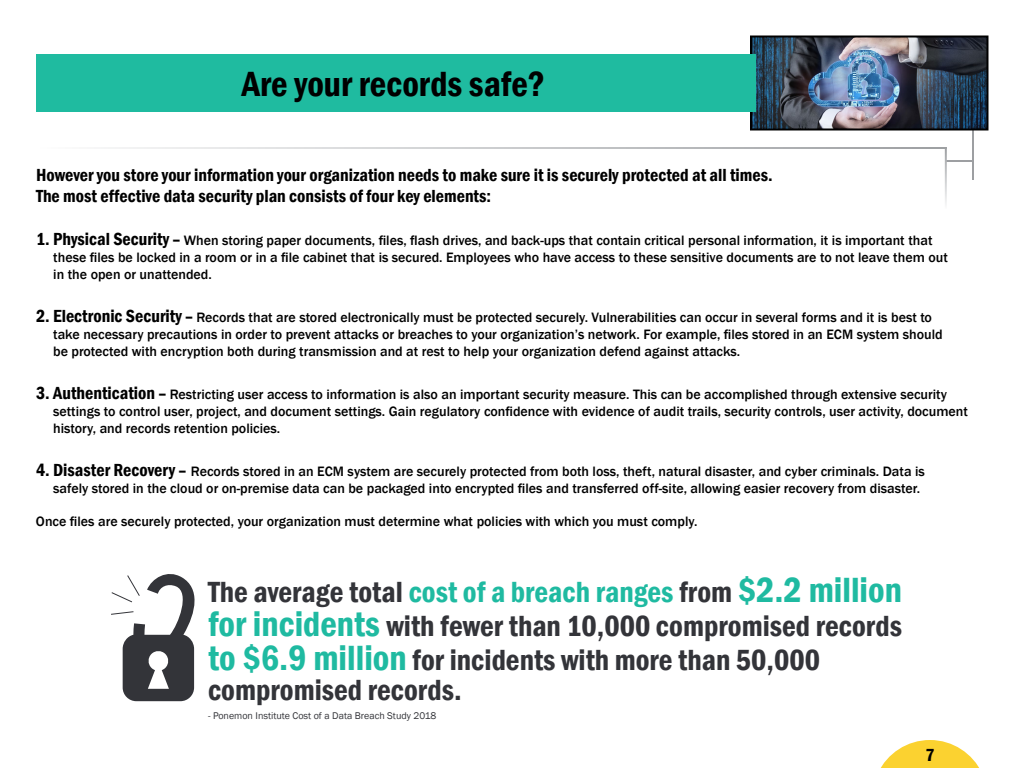
<style>
.page{position:relative;width:1024px;height:768px;background:#fff}
.page>*{position:absolute;margin:0;border:0;box-sizing:border-box;transform-origin:0 0}
.t1{font:600 condensed 36px "Franklin Gothic";color:#000}
.t2{font:600 condensed 30px/34px "Franklin Gothic";color:#333439;text-align:justify}
.t3{font:600 condensed 18px/21.6px "Franklin Gothic";color:#000}
.t4{font:500 14px/16.8px "Franklin Gothic";color:#000}
.t5{font:10px "Franklin Gothic";color:#333439}
.s1{font-weight:600;font-stretch:condensed;font-size:18px}
.s2{color:#1fbaa1}
.s3{font-size:36px;color:#1fbaa1}
</style>
<div class="page">
<hr style="left:945px;top:160px;width:28px;height:2px;background:#9d9fa2">
<hr style="left:972px;top:119px;width:2px;height:61px;background:#9d9fa2">
<hr style="left:945px;top:147px;width:2px;height:62px;background:#fff">
<img style="left:753px;top:39px;width:232px;height:88px">
<div style="left:750px;top:36px;width:238px;height:94px;border:2px solid #000"></div>
<div style="left:36px;top:54px;width:720px;height:58px;background:#1fbba0"></div>
<svg style="left:880px;top:740px;width:99px;height:28px"></svg>
<svg style="left:111px;top:574px;width:84px;height:127px"></svg>
<h1 class="t1" style="left:242px;top:60px;width:305px">Are your records safe?</h1>
<p class="t3" style="left:36px;top:164px;width:738px">However you store your information your organization needs to make sure it is securely protected at all times.<br>The most effective data security plan consists of four key elements:</p>
<p class="t4" style="left:53px;top:232px;width:896px;text-indent:-17px"><span class="s1">1. Physical Security –</span> When storing paper documents, files, flash drives, and back-ups that contain critical personal information, it is important that these files be locked in a room or in a file cabinet that is secured. Employees who have access to these sensitive documents are to not leave them out in the open or unattended.</p>
<p class="t4" style="left:53px;top:309px;width:891px;text-indent:-17px"><span class="s1">2. Electronic Security –</span> Records that are stored electronically must be protected securely. Vulnerabilities can occur in several forms and it is best to take necessary precautions in order to prevent attacks or breaches to your organization’s network. For example, files stored in an ECM system should be protected with encryption both during transmission and at rest to help your organization defend against attacks.</p>
<p class="t4" style="left:53px;top:386px;width:916px;text-indent:-17px"><span class="s1">3. Authentication –</span> Restricting user access to information is also an important security measure. This can be accomplished through extensive security settings to control user, project, and document settings. Gain regulatory confidence with evidence of audit trails, security controls, user activity, document history, and records retention policies.</p>
<p class="t4" style="left:53px;top:463px;width:873px;text-indent:-17px"><span class="s1">4. Disaster Recovery –</span> Records stored in an ECM system are securely protected from both loss, theft, natural disaster, and cyber criminals. Data is safely stored in the cloud or on-premise data can be packaged into encrypted files and transferred off-site, allowing easier recovery from disaster.</p>
<p class="t4" style="left:36px;top:513px;width:663px">Once files are securely protected, your organization must determine what policies with which you must comply.</p>
<h2 class="t2" style="left:208px;top:575px;width:696px">The average total <span class="s2">cost of a breach ranges</span> from <span class="s3">$2.2 million for incidents</span> with fewer than 10,000 compromised records <span class="s3">to $6.9 million</span> for incidents with more than 50,000</h2>
<h2 class="t2" style="left:208px;top:673px;width:255px">compromised records.</h2>
<p class="t5" style="left:208px;top:709px;width:230px">- Ponemon Institute Cost of a Data Breach Study 2018</p>
<p class="t3" style="left:925px;top:744px;width:11px">7</p>
</div>
